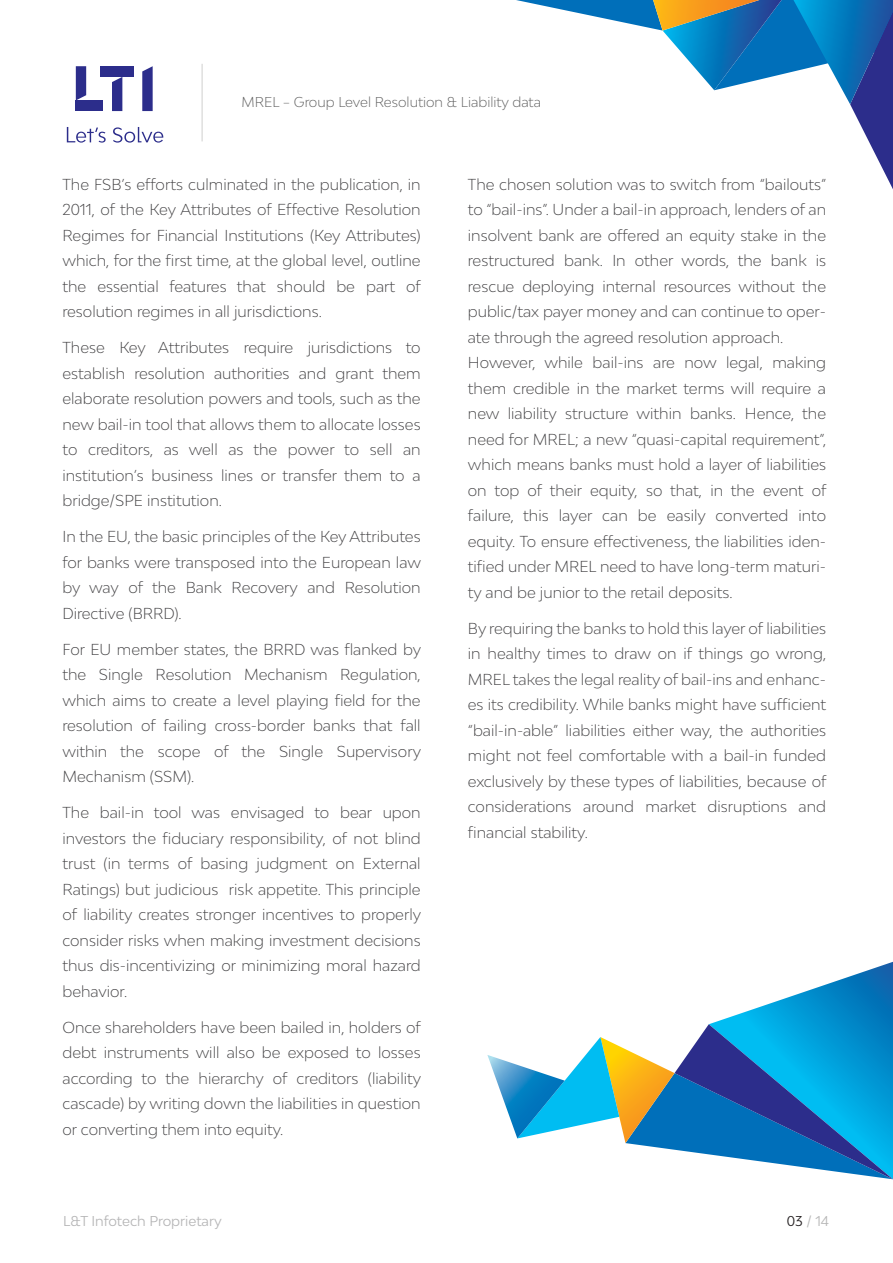
<style>
.page{position:relative;width:893px;height:1263px;background:#fff}
.page>*{position:absolute;margin:0;border:0;box-sizing:border-box;transform-origin:0 0}
.t1{font:300 15px/25.5px "Bw Modelica";color:#414042;text-align:justify}
.t2{font:300 13.5px "Bw Modelica";color:#5c5c5c}
.t3{font:13.5px "Bw Modelica";color:#b5b5b6}
.t4{font:13.5px "Bw Modelica";color:#b7b7b7}
.s1{color:#231f20}
</style>
<div class="page">
<svg style="left:76px;top:66px;width:10px;height:34px"></svg>
<div style="left:76px;top:101px;width:27px;height:10px;background:#2c2d8b"></div>
<div style="left:101px;top:66px;width:33px;height:11px;background:#2c2d8b"></div>
<svg style="left:112px;top:77px;width:10px;height:34px"></svg>
<svg style="left:142px;top:66px;width:11px;height:45px"></svg>
<svg style="left:67px;top:127px;width:96px;height:16px"></svg>
<svg style="left:516px;top:0;width:377px;height:189px"></svg>
<hr style="left:202px;top:64px;width:1px;height:77px;background:#cfcfce">
<svg style="left:487px;top:962px;width:406px;height:217px"></svg>
<p class="t2" style="left:242px;top:93px;width:301px">MREL – Group Level Resolution &amp; Liability data</p>
<p class="t1" style="left:62px;top:171px;width:360px">The FSB’s efforts culminated in the publication, in 2011, of the Key Attributes of Effective Resolution Regimes for Financial Institutions (Key Attributes) which, for the first time, at the global level, outline the essential features that should be part of resolution regimes in all jurisdictions.</p>
<p class="t1" style="left:62px;top:335px;width:360px">These Key Attributes require jurisdictions to establish resolution authorities and grant them elaborate resolution powers and tools, such as the new bail-in tool that allows them to allocate losses to creditors, as well as the power to sell an institution’s business lines or transfer them to a bridge/SPE institution.</p>
<p class="t1" style="left:62px;top:524px;width:360px">In the EU, the basic principles of the Key Attributes for banks were transposed into the European law by way of the Bank Recovery and Resolution Directive (BRRD).</p>
<p class="t1" style="left:62px;top:636px;width:360px">For EU member states, the BRRD was flanked by the Single Resolution Mechanism Regulation, which aims to create a level playing field for the resolution of failing cross-border banks that fall within the scope of the Single Supervisory Mechanism (SSM).</p>
<p class="t1" style="left:62px;top:800px;width:360px">The bail-in tool was envisaged to bear upon investors the fiduciary responsibility, of not blind trust (in terms of basing judgment on External Ratings) but judicious risk appetite. This principle of liability creates stronger incentives to properly consider risks when making investment decisions thus dis-incentivizing or minimizing moral hazard behavior.</p>
<p class="t1" style="left:62px;top:1014px;width:360px">Once shareholders have been bailed in, holders of debt instruments will also be exposed to losses according to the hierarchy of creditors (liability cascade) by writing down the liabilities in question or converting them into equity.</p>
<p class="t1" style="left:468px;top:171px;width:360px;text-align:left">The chosen solution was to switch from “bailouts” to “bail-ins”. Under a bail-in approach, lenders of an insolvent bank are offered an equity stake in the restructured bank. In other words, the bank is rescue deploying internal resources without the public/tax payer money and can continue to oper&shy;ate through the agreed resolution approach.<br>However, while bail-ins are now legal, making them credible in the market terms will require a new liability structure within banks. Hence, the need for MREL; a new “quasi-capital requirement”, which means banks must hold a layer of liabilities on top of their equity, so that, in the event of failure, this layer can be easily converted into equity. To ensure effectiveness, the liabilities iden&shy;tified under MREL need to have long-term maturi&shy;ty and be junior to the retail deposits.</p>
<p class="t1" style="left:468px;top:615px;width:360px">By requiring the banks to hold this layer of liabilities in healthy times to draw on if things go wrong, MREL takes the legal reality of bail-ins and enhanc&shy;es its credibility. While banks might have sufficient “bail-in-able” liabilities either way, the authorities might not feel comfortable with a bail-in funded exclusively by these types of liabilities, because of considerations around market disruptions and financial stability.</p>
<p class="t3" style="left:63px;top:1212px;width:160px">L&amp;T Infotech Proprietary</p>
<p class="t4" style="left:787px;top:1212px;width:44px"><span class="s1">03</span> / 14</p>
</div>
